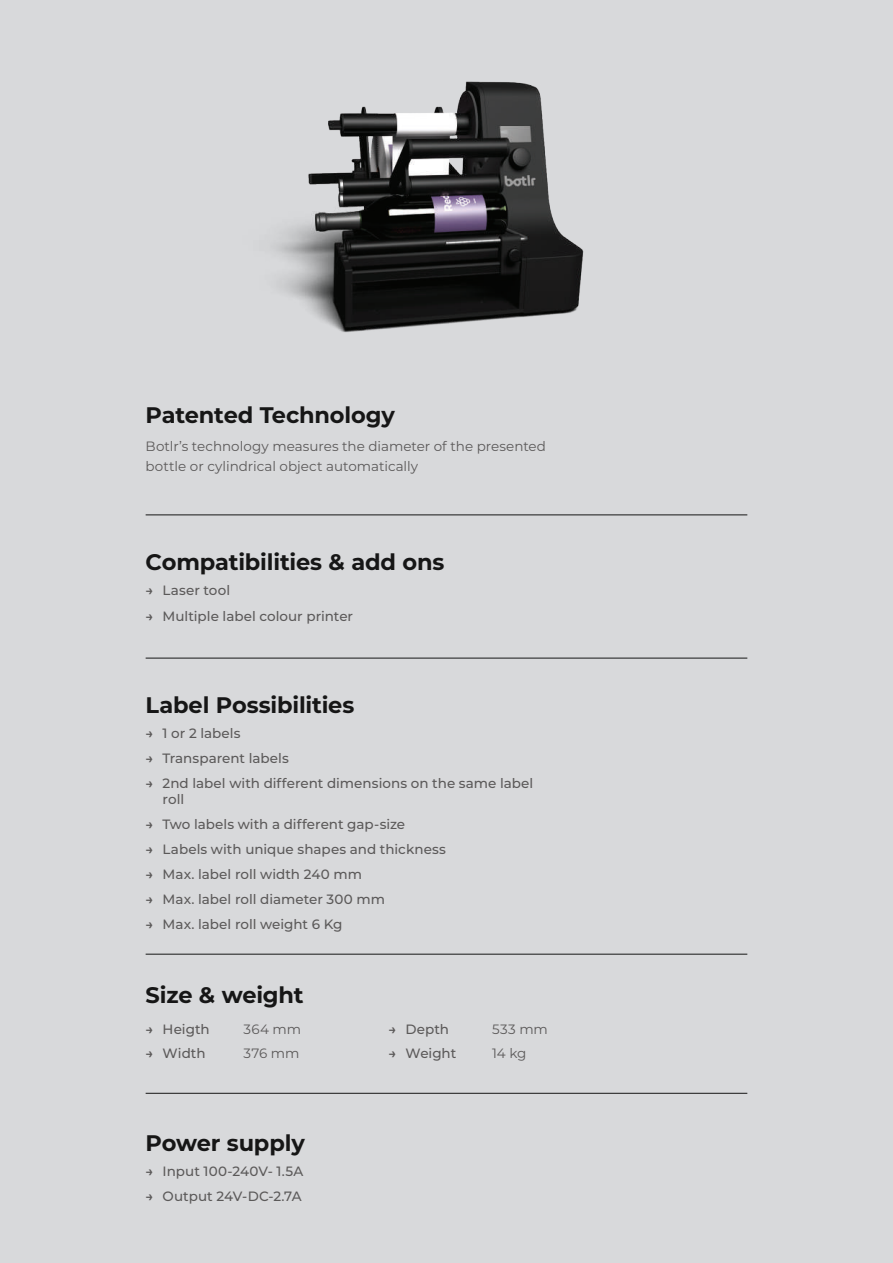
<style>
.page{position:relative;width:893px;height:1263px;background:#d8d9db}
.page>*{position:absolute;margin:0;border:0;box-sizing:border-box;transform-origin:0 0}
.t1{font:700 22.5px "Montserrat";letter-spacing:-.01em;color:#161616}
.t2{font:500 13.5px/16.5px "Montserrat";color:#5b5959}
.t3{font:13.5px/23.5px "Montserrat";color:#5b5959}
.s1{font-weight:600}
</style>
<div class="page">
<img style="left:273px;top:81px;width:311px;height:252px">
<hr style="left:146px;top:515px;width:601px;height:1px;background:#161616">
<hr style="left:146px;top:658px;width:601px;height:1px;background:#161616">
<hr style="left:146px;top:954px;width:601px;height:1px;background:#161616">
<hr style="left:146px;top:1093px;width:601px;height:1px;background:#161616">
<h1 class="t1" style="left:146px;top:399px;width:251px">Patented Technology</h1>
<p class="t3" style="left:146px;top:436px;width:402px;line-height:19.5px">Botlr’s technology measures the diameter of the presented bottle or cylindrical object automatically</p>
<h1 class="t1" style="left:146px;top:546px;width:300px">Compatibilities &amp; add ons</h1>
<p class="t2" style="left:146px;top:582px;width:86px"><span class="s1">→</span> Laser tool</p>
<p class="t2" style="left:146px;top:607px;width:209px"><span class="s1">→</span> Multiple label colour printer</p>
<h1 class="t1" style="left:146px;top:689px;width:210px">Label Possibilities</h1>
<p class="t2" style="left:146px;top:724px;width:96px"><span class="s1">→</span> 1 or 2 labels</p>
<p class="t2" style="left:146px;top:749px;width:145px"><span class="s1">→</span> Transparent labels</p>
<p class="t2" style="left:163px;top:774px;width:372px;text-indent:-17px"><span class="s1">→</span> 2nd label with different dimensions on the same label roll</p>
<p class="t2" style="left:146px;top:816px;width:261px"><span class="s1">→</span> Two labels with a different gap-size</p>
<p class="t2" style="left:146px;top:841px;width:302px"><span class="s1">→</span> Labels with unique shapes and thickness</p>
<p class="t2" style="left:146px;top:866px;width:218px"><span class="s1">→</span> Max. label roll width 240 mm</p>
<p class="t2" style="left:146px;top:891px;width:241px"><span class="s1">→</span> Max. label roll diameter 300 mm</p>
<p class="t2" style="left:146px;top:916px;width:198px"><span class="s1">→</span> Max. label roll weight 6 Kg</p>
<h1 class="t1" style="left:146px;top:979px;width:159px">Size &amp; weight</h1>
<p class="t2" style="left:146px;top:1021px;width:66px"><span class="s1">→</span> Heigth</p>
<p class="t2" style="left:146px;top:1044px;width:62px"><span class="s1">→</span> Width</p>
<p class="t3" style="left:244px;top:1017px;width:59px">364 mm<br>376 mm</p>
<h1 class="t1" style="left:146px;top:1126px;width:161px">Power supply</h1>
<p class="t2" style="left:146px;top:1162px;width:159px"><span class="s1">→</span> Input 100-240V- 1.5A</p>
<p class="t2" style="left:146px;top:1187px;width:157px"><span class="s1">→</span> Output 24V-DC-2.7A</p>
<p class="t2" style="left:389px;top:1021px;width:62px"><span class="s1">→</span> Depth</p>
<p class="t2" style="left:389px;top:1044px;width:69px"><span class="s1">→</span> Weight</p>
<p class="t3" style="left:492px;top:1017px;width:57px">533 mm<br>14 kg</p>
</div>
